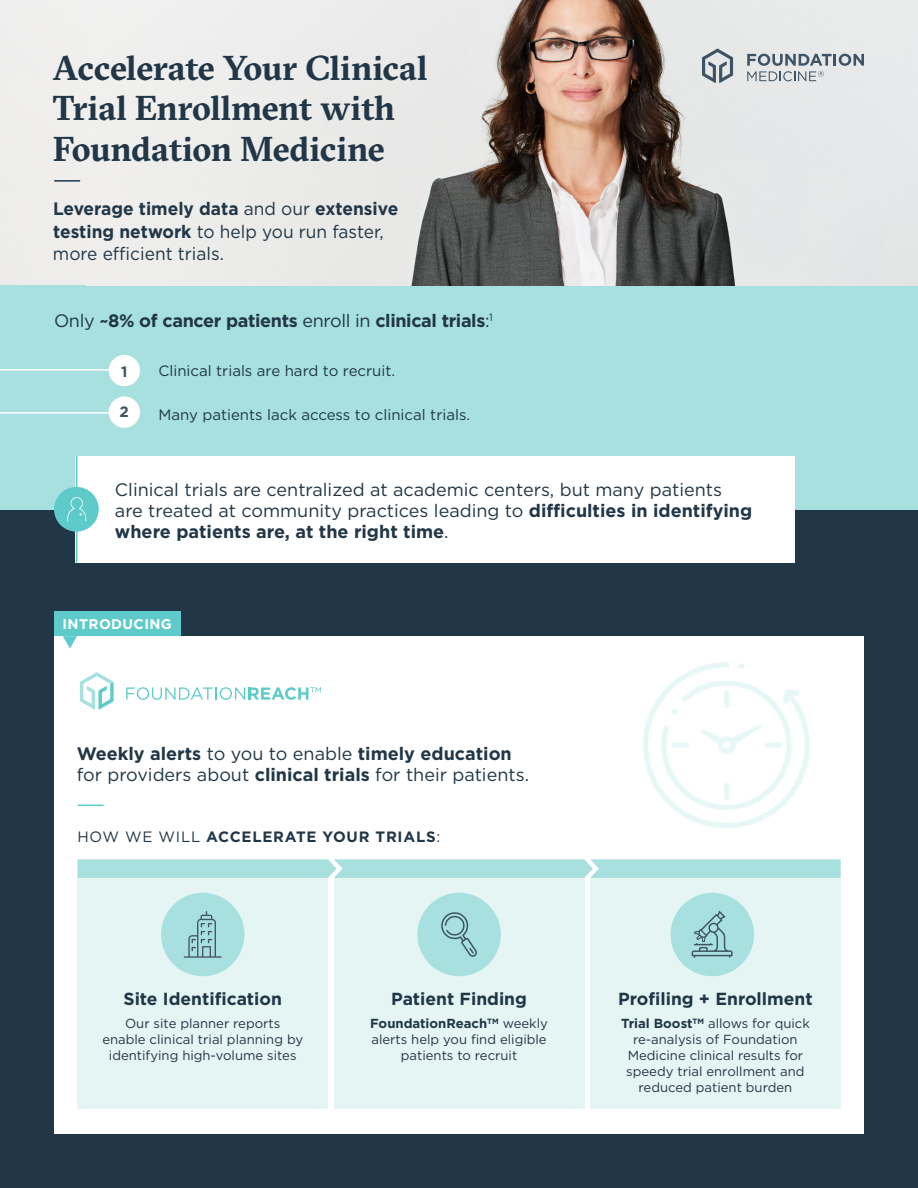
<style>
.page{position:relative;width:918px;height:1188px;background:#fff}
.page>*{position:absolute;margin:0;border:0;box-sizing:border-box;transform-origin:0 0}
.t1{font:700 34.5px/40.5px "GT Sectra";letter-spacing:-.005em;color:#213646}
.t2{font:18px/21px "Gotham";color:#213646}
.t3{font:18px "Gotham";color:#213646;scale:.96 1}
.t4{font:700 18px "Gotham";letter-spacing:-.02em;color:#213646}
.t5{font:700 18px "Gotham";color:#213646;scale:.96 1}
.t6{font:700 17.55px "Gotham";color:#213646}
.t7{font:15px "Gotham";color:#213646}
.t8{font:700 15px "Gotham";letter-spacing:.05em;color:#213646}
.t9{font:700 15px "Gotham";color:#3e5364}
.t10{font:700 14.1px "Gotham";letter-spacing:.025em;color:#fff}
.t11{font:13.05px/16px "Gotham";color:#213646;text-align:center}
.s1{font-weight:400}
.s2{font-weight:700}
</style>
<div class="page">
<div style="left:0;top:509px;width:918px;height:679px;background:#213646"></div>
<div style="left:54px;top:636px;width:810px;height:498px;background:#fff"></div>
<div style="left:590px;top:878px;width:251px;height:230px;background:#e4f5f4"></div>
<div style="left:334px;top:878px;width:250px;height:230px;background:#e4f5f4"></div>
<img style="left:0;top:0;width:918px;height:285px">
<div style="left:0;top:285px;width:918px;height:224px;background:#a7e0df"></div>
<svg style="left:702px;top:49px;width:31px;height:34px"></svg>
<svg style="left:747px;top:54px;width:117px;height:27px;background:#b7bec3"></svg>
<hr style="left:55px;top:180px;width:25px;height:2px;background:#213646">
<div style="left:77px;top:878px;width:251px;height:230px;background:#e4f5f4"></div>
<svg style="left:63px;top:636px;width:14px;height:13px"></svg>
<div style="left:54px;top:611px;width:126px;height:25px;background:#5ecbca"></div>
<div style="left:76px;top:456px;width:719px;height:107px;background:#fff"></div>
<hr style="left:76px;top:456px;width:1px;height:107px;background:#5ecbca">
<div style="left:54px;top:487px;width:45px;height:45px;background:#5ecbca;border-radius:50%"></div>
<svg style="left:67px;top:497px;width:19px;height:24px"></svg>
<div style="left:109px;top:355px;width:31px;height:31px;background:#fff;border-radius:50%"></div>
<div style="left:109px;top:396px;width:31px;height:32px;background:#fff;border-radius:50%"></div>
<hr style="left:0;top:369px;width:116px;height:2px;background:#fff">
<hr style="left:0;top:412px;width:116px;height:2px;background:#fff">
<div style="left:161px;top:893px;width:83px;height:83px;background:#a7e0df;border-radius:50%"></div>
<div style="left:417px;top:893px;width:84px;height:83px;background:#a7e0df;border-radius:50%"></div>
<div style="left:671px;top:893px;width:83px;height:83px;background:#a7e0df;border-radius:50%"></div>
<svg style="left:77px;top:859px;width:764px;height:19px;background:#aae1e0"></svg>
<svg style="left:80px;top:672px;width:34px;height:38px"></svg>
<svg style="left:126px;top:687px;width:195px;height:13px"></svg>
<img style="left:643px;top:662px;width:167px;height:166px">
<svg style="left:78px;top:805px;width:25px;height:1px"></svg>
<svg style="left:184px;top:911px;width:38px;height:47px"></svg>
<svg style="left:441px;top:912px;width:36px;height:45px"></svg>
<svg style="left:692px;top:911px;width:41px;height:47px"></svg>
<p class="t1" style="left:53px;top:47px;width:376px">Accelerate Your Clinical<br>Trial Enrollment with<br>Foundation Medicine</p>
<p class="t5" style="left:53px;top:197px;width:361px">Leverage timely data <span class="s1">and our</span> extensive</p>
<p class="t3" style="left:53px;top:220px;width:346px"><span class="s2">testing network</span> to help you run faster,</p>
<p class="t3" style="left:53px;top:242px;width:180px">more efficient trials.</p>
<p class="t4" style="left:54px;top:308px;width:441px"><span class="s1">Only</span> ~8% of cancer patients <span class="s1">enroll in</span> clinical trials<span class="s1">:</span><sup>1</sup></p>
<p class="t7" style="left:158px;top:361px;width:238px">Clinical trials are hard to recruit.</p>
<p class="t7" style="left:158px;top:405px;width:313px">Many patients lack access to clinical trials.</p>
<p class="t9" style="left:121px;top:361px;width:8px">1</p>
<p class="t9" style="left:120px;top:402px;width:11px">2</p>
<p class="t2" style="left:115px;top:479px;width:639px">Clinical trials are centralized at academic centers, but many patients are treated at community practices leading to <span class="s2">difficulties in identifying where patients are, at the right time</span>.</p>
<p class="t10" style="left:63px;top:615px;width:111px">INTRODUCING</p>
<p class="t2" style="left:77px;top:742px;width:454px"><span class="s2">Weekly alerts</span> to you to enable <span class="s2">timely education </span>for providers about <span class="s2">clinical trials</span> for their patients.</p>
<p class="t8" style="left:77px;top:827px;width:364px"><span class="s1">HOW WE WILL</span> ACCELERATE YOUR TRIALS<span class="s1">:</span></p>
<p class="t6" style="left:124px;top:987px;width:160px">Site Identification</p>
<p class="t11" style="left:102px;top:1015px;width:202px">Our site planner reports enable clinical trial planning by identifying high-volume sites</p>
<p class="t6" style="left:391px;top:987px;width:137px">Patient Finding</p>
<p class="t11" style="left:370px;top:1015px;width:179px"><span class="s2">FoundationReach</span><sup>TM</sup> weekly alerts help you find eligible patients to recruit</p>
<p class="t6" style="left:618px;top:987px;width:196px">Profiling + Enrollment</p>
<p class="t11" style="left:621px;top:1015px;width:190px"><span class="s2">Trial Boost</span><sup>TM</sup> allows for quick re-analysis of Foundation<br>Medicine clinical results for speedy trial enrollment and reduced patient burden</p>
</div>
